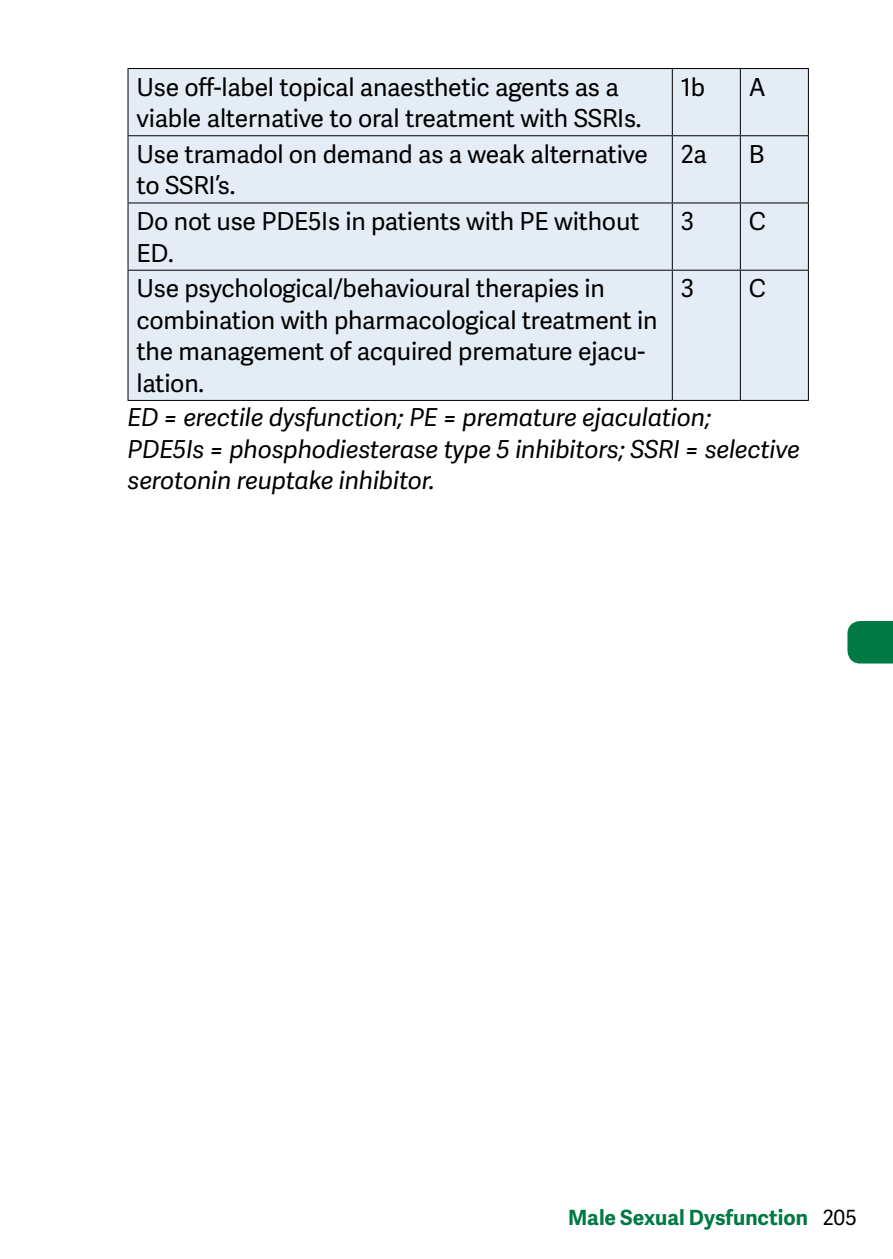
<style>
.page{position:relative;width:893px;height:1259px;background:#fff}
.page>*{position:absolute;margin:0;border:0;box-sizing:border-box;transform-origin:0 0}
.t1{font:24.6px/31.5px "Adelle Sans";letter-spacing:-.01em;color:#000}
.t2{font:italic 24.6px/31.5px "Adelle Sans";letter-spacing:-.01em;color:#000}
.t3{font:700 21px "Adelle Sans";color:#007944}
.s1{font-weight:400;color:#000}
</style>
<div class="page">
<div style="left:847px;top:621px;width:46px;height:42px;background:#007944"></div>
<div style="left:129px;top:69px;width:679px;height:331px;background:#e4ecf6"></div>
<hr style="left:128px;top:68px;width:544px;height:1px;background:#000">
<hr style="left:672px;top:68px;width:68px;height:1px;background:#000">
<hr style="left:672px;top:69px;width:1px;height:66px;background:#000">
<hr style="left:740px;top:68px;width:69px;height:1px;background:#000">
<hr style="left:740px;top:69px;width:1px;height:66px;background:#000">
<hr style="left:128px;top:135px;width:544px;height:1px;background:#000">
<hr style="left:672px;top:135px;width:68px;height:1px;background:#000">
<hr style="left:672px;top:136px;width:1px;height:66px;background:#000">
<hr style="left:740px;top:135px;width:69px;height:1px;background:#000">
<hr style="left:740px;top:136px;width:1px;height:66px;background:#000">
<hr style="left:128px;top:202px;width:544px;height:1px;background:#000">
<hr style="left:672px;top:202px;width:68px;height:1px;background:#000">
<hr style="left:672px;top:203px;width:1px;height:67px;background:#000">
<hr style="left:740px;top:202px;width:69px;height:1px;background:#000">
<hr style="left:740px;top:203px;width:1px;height:67px;background:#000">
<hr style="left:128px;top:270px;width:544px;height:1px;background:#000">
<hr style="left:672px;top:270px;width:68px;height:1px;background:#000">
<hr style="left:672px;top:271px;width:1px;height:129px;background:#000">
<hr style="left:740px;top:270px;width:69px;height:1px;background:#000">
<hr style="left:740px;top:271px;width:1px;height:129px;background:#000">
<hr style="left:128px;top:400px;width:544px;height:1px;background:#000">
<hr style="left:672px;top:400px;width:68px;height:1px;background:#000">
<hr style="left:740px;top:400px;width:69px;height:1px;background:#000">
<hr style="left:127px;top:69px;width:2px;height:66px;background:#000">
<hr style="left:808px;top:69px;width:1px;height:66px;background:#000">
<hr style="left:127px;top:136px;width:2px;height:66px;background:#000">
<hr style="left:808px;top:136px;width:1px;height:66px;background:#000">
<hr style="left:127px;top:203px;width:2px;height:67px;background:#000">
<hr style="left:808px;top:203px;width:1px;height:67px;background:#000">
<hr style="left:127px;top:271px;width:2px;height:129px;background:#000">
<hr style="left:808px;top:271px;width:1px;height:129px;background:#000">
<p class="t1" style="left:137px;top:70px;width:506px">Use off-label topical anaesthetic agents as a viable alternative to oral treatment with SSRIs.</p>
<p class="t1" style="left:681px;top:70px;width:26px">1b</p>
<p class="t1" style="left:749px;top:70px;width:19px">A</p>
<p class="t1" style="left:137px;top:138px;width:513px">Use tramadol on demand as a weak alternative to SSRI’s.</p>
<p class="t1" style="left:681px;top:138px;width:28px">2a</p>
<p class="t1" style="left:749px;top:138px;width:17px">B</p>
<p class="t1" style="left:137px;top:205px;width:504px">Do not use PDE5Is in patients with PE without<br>ED.</p>
<p class="t1" style="left:681px;top:205px;width:15px">3</p>
<p class="t1" style="left:749px;top:205px;width:19px">C</p>
<p class="t1" style="left:137px;top:272px;width:522px">Use psychological/behavioural therapies in combination with pharmacological treatment in the management of acquired premature ejacu&shy;lation.</p>
<p class="t1" style="left:681px;top:272px;width:15px">3</p>
<p class="t1" style="left:749px;top:272px;width:19px">C</p>
<p class="t2" style="left:128px;top:401px;width:674px">ED = erectile dysfunction; PE = premature ejaculation;<br>PDE5Is = phosphodiesterase type 5 inhibitors; SSRI = selective serotonin reuptake inhibitor.</p>
<p class="t3" style="left:568px;top:1202px;width:290px">Male Sexual Dysfunction <span class="s1">205</span></p>
</div>
